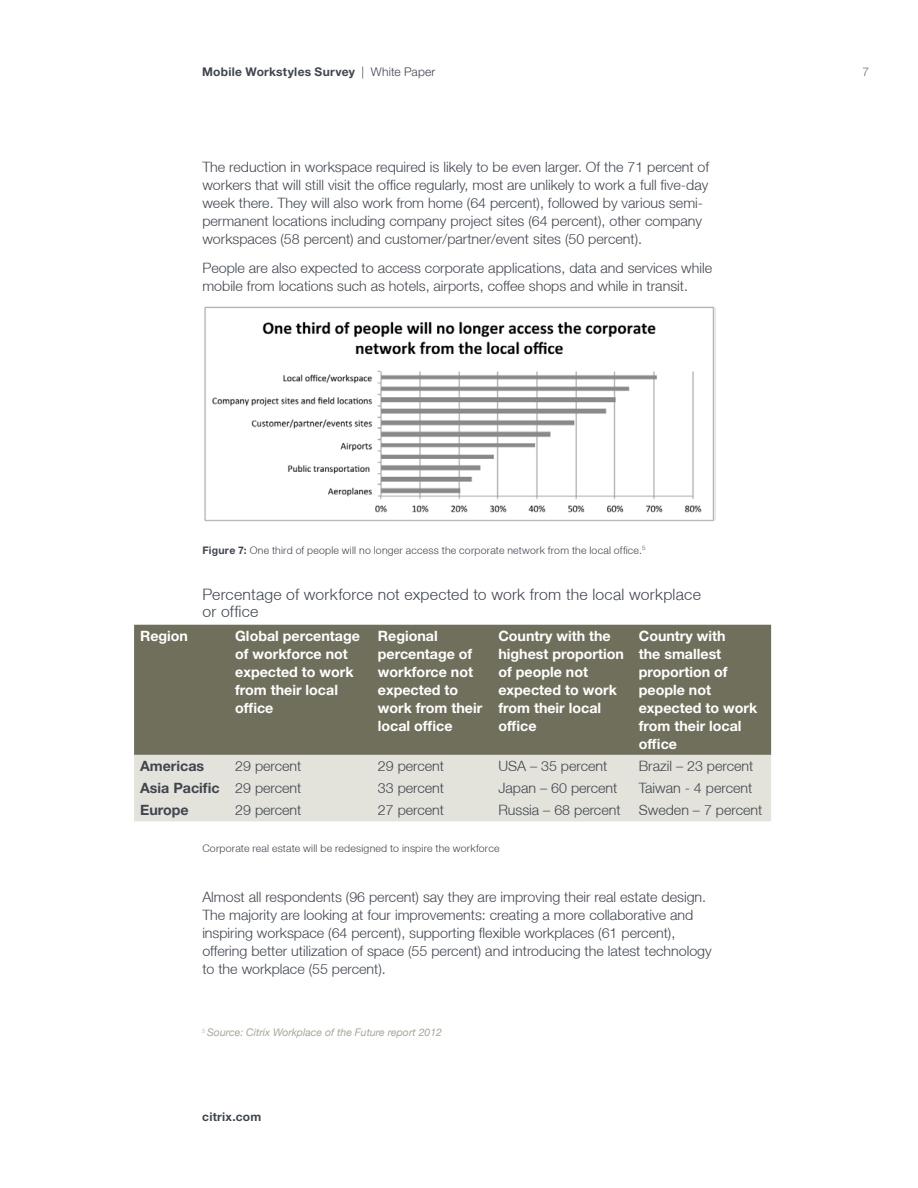
<style>
.page{position:relative;width:918px;height:1188px;background:#fff}
.page>*{position:absolute;margin:0;border:0;box-sizing:border-box;transform-origin:0 0}
.t1{font:300 15.75px/16.5px "Helvetica Neue LT";letter-spacing:.015em;color:#3f454f}
.t2{font:300 14.25px/18px "Helvetica Neue LT";color:#3f454f}
.t3{font:700 14.25px/18px "Helvetica Neue LT Pro";color:#fff}
.t4{font:700 14.25px "Helvetica Neue LT Pro";color:#3f454f}
.t5{font:700 12px "Helvetica Neue LT Pro";letter-spacing:.025em;color:#3f454f}
.t6{font:300 12px "Helvetica Neue LT Pro";color:#706f5c}
.t7{font:300 10.5px "Helvetica Neue LT";letter-spacing:.02em;color:#3f454f}
.t8{font:italic 10.5px "Helvetica Neue";color:#a7a699}
.s1{font-weight:300}
.s2{font-family:"Helvetica Neue LT Pro";font-weight:700}
.s3{font-family:"Helvetica Neue LT";font-weight:300}
</style>
<div class="page">
<div style="left:134px;top:625px;width:637px;height:130px;background:#706f5c"></div>
<div style="left:134px;top:755px;width:637px;height:66px;background:#e3e3db"></div>
<img style="left:204px;top:306px;width:512px;height:216px">
<p class="t5" style="left:202px;top:64px;width:235px">Mobile Workstyles Survey <span class="s1">| White Paper</span></p>
<p class="t2" style="left:202px;top:158px;width:508px">The reduction in workspace required is likely to be even larger. Of the 71 percent of workers that will still visit the office regularly, most are unlikely to work a full five-day week there. They will also work from home (64 percent), followed by various semi&shy;permanent locations including company project sites (64 percent), other company workspaces (58 percent) and customer/partner/event sites (50 percent).</p>
<p class="t2" style="left:202px;top:259px;width:511px">People are also expected to access corporate applications, data and services while mobile from locations such as hotels, airports, coffee shops and while in transit.</p>
<p class="t7" style="left:202px;top:544px;width:445px"><span class="s2">Figure 7:</span> One third of people will no longer access the corporate network from the local office.<sup>5</sup></p>
<p class="t1" style="left:202px;top:586px;width:500px">Percentage of workforce not expected to work from the local workplace or office</p>
<p class="t3" style="left:140px;top:627px;width:50px">Region</p>
<p class="t3" style="left:235px;top:627px;width:126px">Global percentage of workforce not expected to work from their local office</p>
<p class="t3" style="left:378px;top:626px;width:106px">Regional percentage of workforce not expected to work from their local office</p>
<p class="t3" style="left:498px;top:626px;width:127px">Country with the highest proportion of people not expected to work from their local office</p>
<p class="t3" style="left:639px;top:626px;width:120px">Country with<br>the smallest proportion of people not expected to work from their local office</p>
<p class="t4" style="left:140px;top:757px;width:66px">Americas</p>
<p class="t2" style="left:235px;top:757px;width:68px">29 percent</p>
<p class="t2" style="left:378px;top:757px;width:68px">29 percent</p>
<p class="t2" style="left:498px;top:757px;width:111px">USA – 35 percent</p>
<p class="t2" style="left:639px;top:757px;width:116px">Brazil – 23 percent</p>
<p class="t4" style="left:140px;top:779px;width:163px">Asia Pacific <span class="s3">29 percent</span></p>
<p class="t2" style="left:378px;top:779px;width:68px">33 percent</p>
<p class="t2" style="left:498px;top:779px;width:121px">Japan – 60 percent</p>
<p class="t2" style="left:639px;top:779px;width:115px">Taiwan - 4 percent</p>
<p class="t4" style="left:140px;top:801px;width:50px">Europe</p>
<p class="t2" style="left:235px;top:801px;width:68px">29 percent</p>
<p class="t2" style="left:378px;top:801px;width:68px">27 percent</p>
<p class="t2" style="left:498px;top:801px;width:124px">Russia – 68 percent</p>
<p class="t2" style="left:639px;top:801px;width:125px">Sweden – 7 percent</p>
<p class="t7" style="left:202px;top:842px;width:299px">Corporate real estate will be redesigned to inspire the workforce</p>
<p class="t2" style="left:202px;top:887px;width:511px">Almost all respondents (96 percent) say they are improving their real estate design.<br>The majority are looking at four improvements: creating a more collaborative and inspiring workspace (64 percent), supporting flexible workplaces (61 percent), offering better utilization of space (55 percent) and introducing the latest technology to the workplace (55 percent).</p>
<p class="t8" style="left:202px;top:1026px;width:241px"><sup>5</sup> Source: Citrix Workplace of the Future report 2012</p>
<p class="t5" style="left:202px;top:1109px;width:61px">citrix.com</p>
<p class="t6" style="left:863px;top:64px;width:8px">7</p>
</div>
